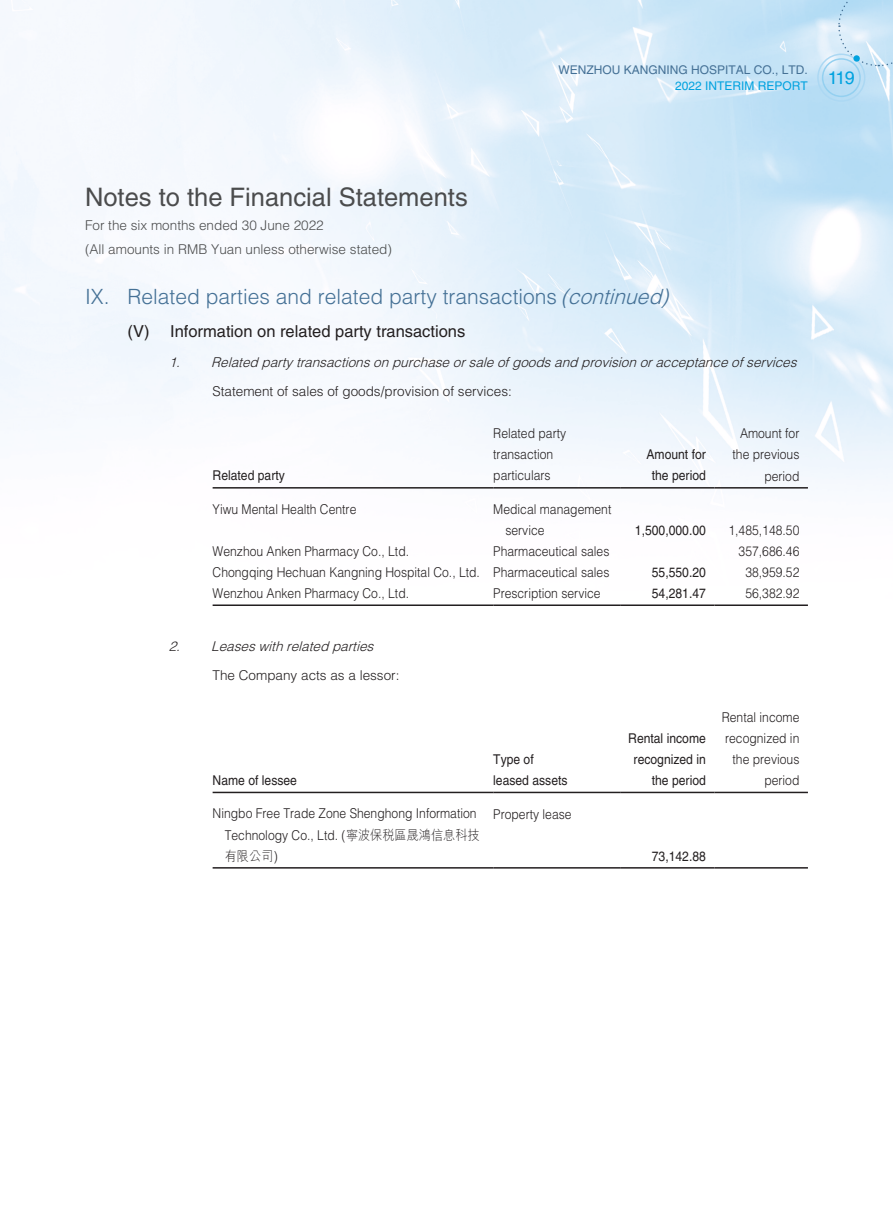
<style>
.page{position:relative;width:893px;height:1212px;background:#fff}
.page>*{position:absolute;margin:0;border:0;box-sizing:border-box;transform-origin:0 0}
.t1{font:25.5px "Helvetica LT Std";color:#4b4c4d}
.t2{font:300 21px "Helvetica LT Std";color:#457196}
.t3{font:16.5px "Helvetica LT Std";color:#231f20}
.t4{font:300 13.5px/21px "Helvetica LT Std";color:#231f20;text-align:right;scale:.9 1}
.t5{font:13.5px/21px "Helvetica LT Std";color:#231f20;text-align:center;scale:.9 1}
.t6{font:italic 300 13.5px "Helvetica LT Std";color:#231f20}
.t7{font:300 13.5px/24px "Helvetica LT Std";color:#4b4c4d}
.t8{font:300 13.5px "Helvetica LT Std";color:#231f20}
.t9{font:300 13.5px "M Hei HK";color:#231f20;scale:.9 1}
.t10{font:12px/16.5px "Helvetica LT Std";color:#457196}
.s1{color:#00a2df}
.s2{font-style:italic}
.s3{font-family:"M Hei HK"}
.s4{font-family:"Helvetica LT Std"}
</style>
<div class="page">
<img style="left:0;top:0;width:893px;height:869px">
<div style="left:817px;top:54px;width:48px;height:48px;border:2px solid #acd8f3;border-radius:50%"></div>
<svg style="left:837px;top:0;width:56px;height:67px;background:#cae4f6"></svg>
<div style="left:822px;top:58px;width:39px;height:39px;border:2px solid #94d0f0;border-radius:50%"></div>
<div style="left:853px;top:55px;width:7px;height:7px;background:#00a2df;border-radius:50%"></div>
<hr style="left:213px;top:487px;width:280px;height:2px;background:#231f20">
<hr style="left:493px;top:487px;width:128px;height:2px;background:#231f20">
<hr style="left:621px;top:487px;width:93px;height:2px;background:#231f20">
<hr style="left:714px;top:487px;width:94px;height:2px;background:#231f20">
<hr style="left:213px;top:604px;width:280px;height:2px;background:#231f20">
<hr style="left:493px;top:604px;width:128px;height:2px;background:#231f20">
<hr style="left:621px;top:604px;width:93px;height:2px;background:#231f20">
<hr style="left:714px;top:604px;width:94px;height:2px;background:#231f20">
<hr style="left:213px;top:792px;width:280px;height:1px;background:#231f20">
<hr style="left:493px;top:792px;width:128px;height:1px;background:#231f20">
<hr style="left:621px;top:792px;width:93px;height:1px;background:#231f20">
<hr style="left:714px;top:792px;width:94px;height:1px;background:#231f20">
<hr style="left:213px;top:867px;width:280px;height:1px;background:#231f20">
<hr style="left:493px;top:867px;width:128px;height:1px;background:#231f20">
<hr style="left:621px;top:867px;width:93px;height:1px;background:#231f20">
<hr style="left:714px;top:867px;width:94px;height:1px;background:#231f20">
<p class="t10" style="left:675px;top:61px;width:181px;text-indent:-117px">WENZHOU KANGNING HOSPITAL CO., LTD.<br><span class="s1">2022 INTERIM REPORT</span> <sup>119</sup></p>
<h1 class="t1" style="left:85px;top:183px;width:384px">Notes to the Financial Statements</h1>
<p class="t7" style="left:85px;top:213px;width:308px">For the six months ended 30 June 2022<br>(All amounts in RMB Yuan unless otherwise stated)</p>
<h2 class="t2" style="left:85px;top:283px;width:591px">IX. Related parties and related party transactions <span class="s2">(continued)</span></h2>
<p class="t3" style="left:128px;top:322px;width:339px">(V) Information on related party transactions</p>
<p class="t6" style="left:169px;top:354px;width:634px">1. Relatedpartytransactionsonpurchaseorsaleofgoodsandprovisionoracceptanceofservices</p>
<p class="t8" style="left:213px;top:383px;width:301px">Statement of sales of goods/provision of services:</p>
<p class="t5" style="left:213px;top:465px;width:82px">Related party</p>
<p class="t4" style="left:493px;top:423px;width:83px;text-align:left">Related party transaction particulars</p>
<p class="t4" style="left:213px;top:498px;width:161px">Yiwu Mental Health Centre</p>
<p class="t4" style="left:505px;top:498px;width:119px;text-align:left;text-indent:-12px">Medical management service</p>
<p class="t5" style="left:646px;top:444px;width:68px">Amount for the period</p>
<p class="t4" style="left:733px;top:423px;width:76px">Amount for the previous period</p>
<p class="t5" style="left:635px;top:520px;width:80px">1,500,000.00</p>
<p class="t4" style="left:728px;top:519px;width:80px">1,485,148.50</p>
<p class="t4" style="left:213px;top:540px;width:220px">Wenzhou Anken Pharmacy Co., Ltd.</p>
<p class="t4" style="left:493px;top:540px;width:131px">Pharmaceutical sales</p>
<p class="t4" style="left:739px;top:540px;width:69px">357,686.46</p>
<p class="t4" style="left:213px;top:561px;width:442px">Chongqing Hechuan Kangning Hospital Co., Ltd. Pharmaceutical sales</p>
<p class="t5" style="left:652px;top:562px;width:62px">55,550.20</p>
<p class="t4" style="left:745px;top:561px;width:62px">38,959.52</p>
<p class="t4" style="left:213px;top:582px;width:220px">Wenzhou Anken Pharmacy Co., Ltd.</p>
<p class="t4" style="left:493px;top:582px;width:121px">Prescription service</p>
<p class="t5" style="left:652px;top:583px;width:62px">54,281.47</p>
<p class="t4" style="left:745px;top:582px;width:62px">56,382.92</p>
<p class="t6" style="left:169px;top:637px;width:211px">2. Leaseswithrelatedparties</p>
<p class="t8" style="left:213px;top:667px;width:188px">The Company acts as a lessor:</p>
<p class="t5" style="left:213px;top:770px;width:95px">Name of lessee</p>
<p class="t4" style="left:213px;top:803px;width:298px">Ningbo Free Trade Zone Shenghong Information<br>Technology Co., Ltd. (<span class="s3">寧波保稅區晟鴻信息科技</span></p>
<p class="t9" style="left:225px;top:849px;width:60px">有限公司<span class="s4">)</span></p>
<p class="t5" style="left:493px;top:749px;width:84px;text-align:left">Type of leased assets</p>
<p class="t4" style="left:493px;top:803px;width:89px">Property lease</p>
<p class="t5" style="left:628px;top:728px;width:88px;text-align:right">Rental income recognized in the period</p>
<p class="t4" style="left:722px;top:707px;width:88px">Rental income recognized in the previous period</p>
<p class="t5" style="left:652px;top:845px;width:62px">73,142.88</p>
</div>
